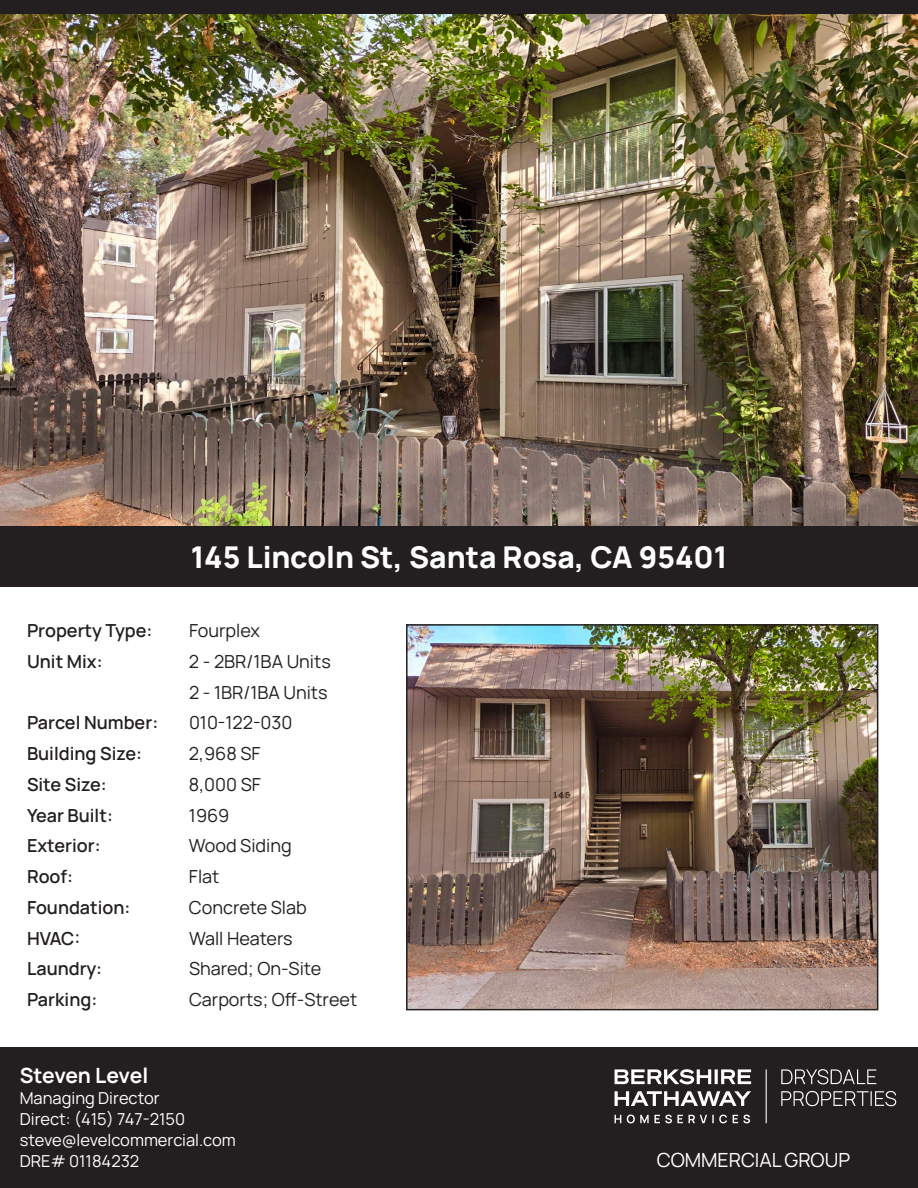
<style>
.page{position:relative;width:918px;height:1188px;background:#fff}
.page>*{position:absolute;margin:0;border:0;box-sizing:border-box;transform-origin:0 0}
.t1{font:800 30px "Manrope";color:#fff}
.t2{font:700 21px "Manrope";letter-spacing:-.02em;color:#fff}
.t3{font:19.5px "Manrope";color:#fff}
.t4{font:18px "Manrope";color:#231f20}
.t5{font:600 18px "Manrope";color:#231f20}
.t6{font:16.5px/21px "Manrope";color:#fff}
</style>
<div class="page">
<div style="left:0;top:1048px;width:918px;height:140px;background:#231f20"></div>
<svg style="left:615px;top:1069px;width:281px;height:54px"></svg>
<img style="left:0;top:14px;width:918px;height:512px">
<div style="left:0;top:0;width:918px;height:14px;background:#231f20"></div>
<div style="left:0;top:526px;width:918px;height:61px;background:#231f20"></div>
<img style="left:409px;top:627px;width:466px;height:380px">
<div style="left:406px;top:624px;width:472px;height:386px;border:2px solid #231f20"></div>
<p class="t1" style="left:191px;top:536px;width:538px">145 Lincoln St, Santa Rosa, CA 95401</p>
<p class="t5" style="left:27px;top:618px;width:127px">Property Type:</p>
<p class="t4" style="left:189px;top:618px;width:73px">Fourplex</p>
<p class="t5" style="left:27px;top:649px;width:77px">Unit Mix:</p>
<p class="t4" style="left:189px;top:649px;width:143px">2 - 2BR/1BA Units</p>
<p class="t4" style="left:189px;top:679px;width:140px">2 - 1BR/1BA Units</p>
<p class="t5" style="left:27px;top:710px;width:133px">Parcel Number:</p>
<p class="t4" style="left:189px;top:710px;width:105px">010-122-030</p>
<p class="t5" style="left:27px;top:741px;width:117px">Building Size:</p>
<p class="t4" style="left:189px;top:741px;width:73px">2,968 SF</p>
<p class="t5" style="left:27px;top:772px;width:81px">Site Size:</p>
<p class="t4" style="left:189px;top:772px;width:73px">8,000 SF</p>
<p class="t5" style="left:27px;top:802px;width:87px">Year Built:</p>
<p class="t4" style="left:189px;top:802px;width:42px">1969</p>
<p class="t5" style="left:27px;top:833px;width:75px">Exterior:</p>
<p class="t4" style="left:189px;top:833px;width:104px">Wood Siding</p>
<p class="t5" style="left:27px;top:864px;width:48px">Roof:</p>
<p class="t4" style="left:189px;top:864px;width:32px">Flat</p>
<p class="t5" style="left:27px;top:895px;width:105px">Foundation:</p>
<p class="t4" style="left:189px;top:895px;width:119px">Concrete Slab</p>
<p class="t5" style="left:27px;top:925px;width:55px">HVAC:</p>
<p class="t4" style="left:189px;top:925px;width:105px">Wall Heaters</p>
<p class="t5" style="left:27px;top:956px;width:77px">Laundry:</p>
<p class="t4" style="left:189px;top:956px;width:134px">Shared; On-Site</p>
<p class="t5" style="left:27px;top:987px;width:72px">Parking:</p>
<p class="t4" style="left:189px;top:987px;width:170px">Carports; Off-Street</p>
<p class="t2" style="left:20px;top:1060px;width:130px">Steven Level</p>
<p class="t6" style="left:20px;top:1086px;width:218px">Managing Director<br>Direct: (415) 747-2150 steve@levelcommercial.com<br>DRE# 01184232</p>
<p class="t3" style="left:657px;top:1146px;width:195px">COMMERCIAL GROUP</p>
</div>
